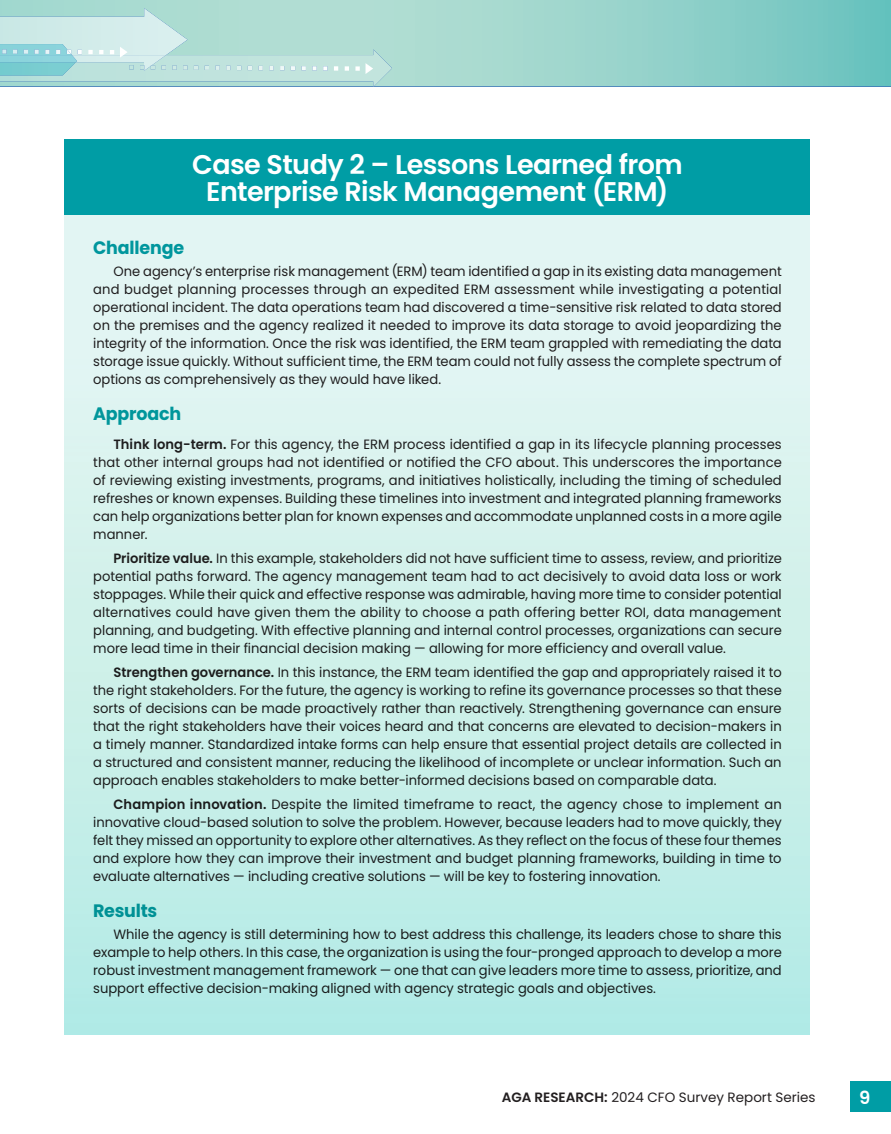
<style>
.page{position:relative;width:891px;height:1134px;background:#fff}
.page>*{position:absolute;margin:0;border:0;box-sizing:border-box;transform-origin:0 0}
.t1{font:600 27px/27px "Poppins";letter-spacing:-.02em;color:#fff;text-align:center}
.t2{font:700 18px "Poppins";letter-spacing:-.01em;color:#009da5}
.t3{font:600 18px "Poppins";color:#fff}
.t4{font:13.5px/18px "Poppins";color:#231f20;text-align:justify}
.s1{font-weight:600}
</style>
<div class="page">
<div style="left:64px;top:140px;width:746px;height:895px;background:linear-gradient(to bottom,#eef8f5,#b5ebe4)"></div>
<div style="left:64px;top:140px;width:746px;height:75px;background:#009da5"></div>
<div style="left:851px;top:1081px;width:40px;height:31px;background:#009da5"></div>
<svg style="left:0;top:0;width:891px;height:87px;background:#9cd5ce"></svg>
<img style="left:0;top:49px;width:392px;height:38px">
<svg style="left:2px;top:49px;width:5px;height:5px"></svg>
<svg style="left:13px;top:49px;width:5px;height:5px"></svg>
<svg style="left:24px;top:50px;width:4px;height:4px"></svg>
<svg style="left:35px;top:50px;width:4px;height:4px"></svg>
<svg style="left:45px;top:50px;width:5px;height:4px"></svg>
<svg style="left:56px;top:50px;width:5px;height:4px"></svg>
<svg style="left:67px;top:50px;width:5px;height:4px"></svg>
<svg style="left:78px;top:50px;width:4px;height:4px"></svg>
<svg style="left:88px;top:50px;width:5px;height:4px"></svg>
<svg style="left:99px;top:50px;width:5px;height:4px"></svg>
<svg style="left:110px;top:47px;width:18px;height:11px"></svg>
<svg style="left:129px;top:65px;width:5px;height:5px"></svg>
<svg style="left:140px;top:65px;width:5px;height:5px"></svg>
<svg style="left:151px;top:65px;width:5px;height:5px"></svg>
<svg style="left:162px;top:65px;width:4px;height:5px"></svg>
<svg style="left:172px;top:65px;width:5px;height:5px"></svg>
<svg style="left:183px;top:65px;width:5px;height:5px"></svg>
<svg style="left:194px;top:66px;width:5px;height:4px"></svg>
<svg style="left:205px;top:66px;width:4px;height:4px"></svg>
<svg style="left:215px;top:66px;width:5px;height:4px"></svg>
<svg style="left:226px;top:66px;width:5px;height:4px"></svg>
<svg style="left:237px;top:66px;width:5px;height:4px"></svg>
<svg style="left:248px;top:66px;width:4px;height:4px"></svg>
<svg style="left:259px;top:66px;width:4px;height:4px"></svg>
<svg style="left:269px;top:66px;width:5px;height:4px"></svg>
<svg style="left:280px;top:66px;width:5px;height:4px"></svg>
<svg style="left:291px;top:66px;width:5px;height:4px"></svg>
<svg style="left:302px;top:66px;width:4px;height:4px"></svg>
<svg style="left:312px;top:66px;width:5px;height:5px"></svg>
<svg style="left:323px;top:66px;width:5px;height:5px"></svg>
<svg style="left:334px;top:66px;width:5px;height:5px"></svg>
<svg style="left:345px;top:66px;width:4px;height:5px"></svg>
<svg style="left:355px;top:66px;width:5px;height:5px"></svg>
<svg style="left:366px;top:63px;width:8px;height:11px"></svg>
<h1 class="t1" style="left:192px;top:151px;width:492px">Case Study 2 – Lessons Learned from<br>Enterprise Risk Management (ERM)</h1>
<h2 class="t2" style="left:93px;top:241px;width:92px">Challenge</h2>
<p class="t4" style="left:93px;top:263px;width:690px;text-indent:20px">One agency’s enterprise risk management (ERM) team identified a gap in its existing data management and budget planning processes through an expedited ERM assessment while investigating a potential operational incident. The data operations team had discovered a time-sensitive risk related to data stored on the premises and the agency realized it needed to improve its data storage to avoid jeopardizing the integrity of the information. Once the risk was identified, the ERM team grappled with remediating the data storage issue quickly. Without sufficient time, the ERM team could not fully assess the complete spectrum of options as comprehensively as they would have liked.</p>
<h2 class="t2" style="left:93px;top:407px;width:89px">Approach</h2>
<p class="t4" style="left:93px;top:435px;width:690px;text-indent:20px"><span class="s1">Think long-term.</span> For this agency, the ERM process identified a gap in its lifecycle planning processes that other internal groups had not identified or notified the CFO about. This underscores the importance of reviewing existing investments, programs, and initiatives holistically, including the timing of scheduled refreshes or known expenses. Building these timelines into investment and integrated planning frameworks can help organizations better plan for known expenses and accommodate unplanned costs in a more agile manner.</p>
<p class="t4" style="left:93px;top:549px;width:690px;text-indent:20px"><span class="s1">Prioritize value.</span> In this example, stakeholders did not have sufficient time to assess, review, and prioritize potential paths forward. The agency management team had to act decisively to avoid data loss or work stoppages. While their quick and effective response was admirable, having more time to consider potential alternatives could have given them the ability to choose a path offering better ROI, data management planning, and budgeting. With effective planning and internal control processes, organizations can secure more lead time in their financial decision making — allowing for more efficiency and overall value.</p>
<p class="t4" style="left:93px;top:663px;width:690px;text-indent:20px"><span class="s1">Strengthen governance.</span> In this instance, the ERM team identified the gap and appropriately raised it to the right stakeholders. For the future, the agency is working to refine its governance processes so that these sorts of decisions can be made proactively rather than reactively. Strengthening governance can ensure that the right stakeholders have their voices heard and that concerns are elevated to decision-makers in a timely manner. Standardized intake forms can help ensure that essential project details are collected in a structured and consistent manner, reducing the likelihood of incomplete or unclear information. Such an approach enables stakeholders to make better-informed decisions based on comparable data.</p>
<p class="t4" style="left:93px;top:795px;width:690px;text-indent:20px"><span class="s1">Champion innovation.</span> Despite the limited timeframe to react, the agency chose to implement an innovative cloud-based solution to solve the problem. However, because leaders had to move quickly, they felt they missed an opportunity to explore other alternatives. As they reflect on the focus of these four themes and explore how they can improve their investment and budget planning frameworks, building in time to evaluate alternatives — including creative solutions — will be key to fostering innovation.</p>
<h2 class="t2" style="left:93px;top:904px;width:66px">Results</h2>
<p class="t4" style="left:93px;top:926px;width:690px;text-indent:20px">While the agency is still determining how to best address this challenge, its leaders chose to share this example to help others. In this case, the organization is using the four-pronged approach to develop a more robust investment management framework — one that can give leaders more time to assess, prioritize, and support effective decision-making aligned with agency strategic goals and objectives.</p>
<p class="t4" style="left:502px;top:1089px;width:315px"><span class="s1">AGA RESEARCH:</span> 2024 CFO Survey Report Series</p>
<h2 class="t3" style="left:859px;top:1087px;width:13px">9</h2>
</div>
